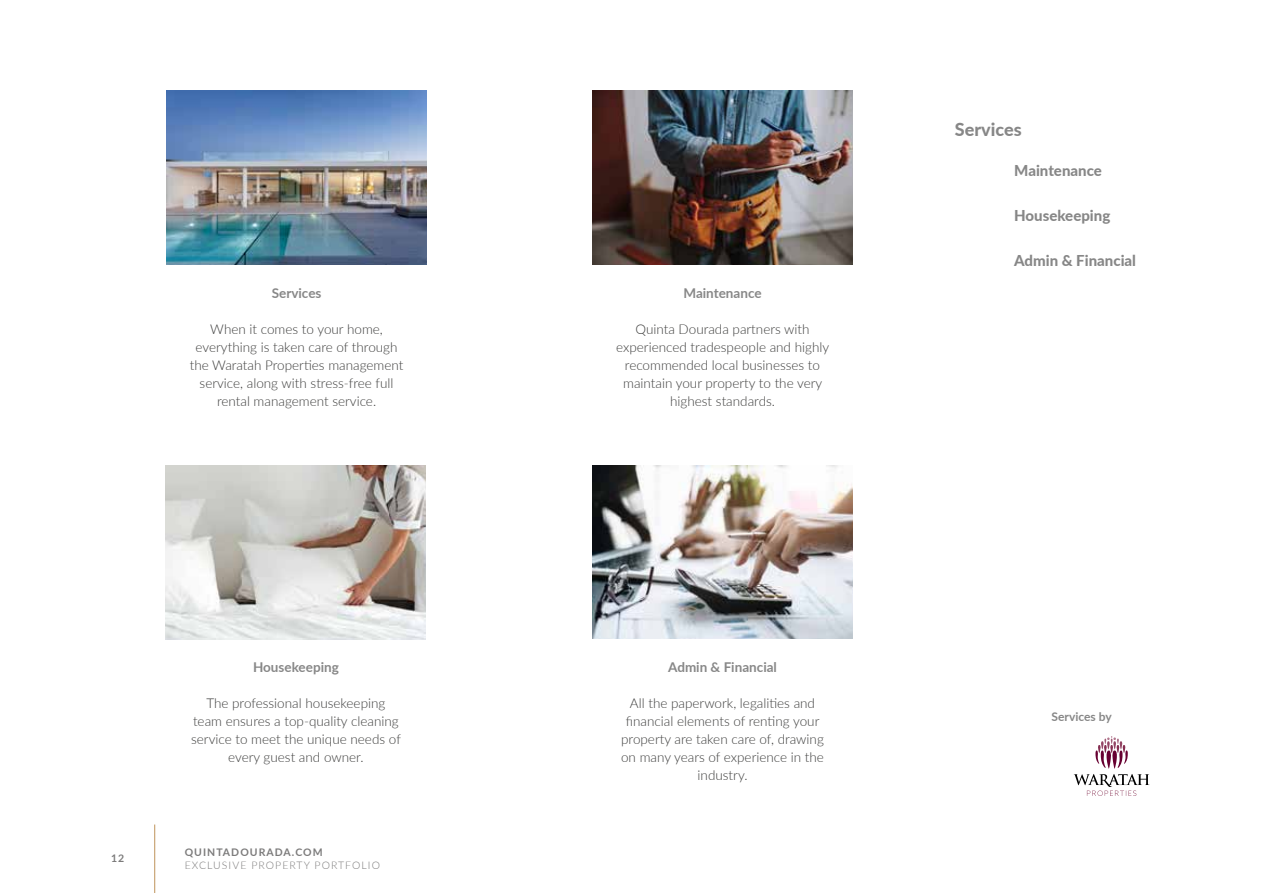
<style>
.page{position:relative;width:1263px;height:893px;background:#fff}
.page>*{position:absolute;margin:0;border:0;box-sizing:border-box;transform-origin:0 0}
.t1{font:800 18px "Lato";color:#878787}
.t2{font:800 15px "Lato";color:#878787}
.t3{font:300 13.5px/18px "Lato";color:#3c3c3b;text-align:center}
.t4{font:700 13.5px "Lato";color:#878787}
.t5{font:700 12px "Lato";color:#878787}
.t6{font:300 10.5px "Lato";letter-spacing:.1em;color:#7c7b7b}
.t7{font:700 10.5px "Lato";letter-spacing:.1em;color:#7c7b7b}
</style>
<div class="page">
<hr style="left:154px;top:824px;width:1px;height:69px;background:#bf945b">
<svg style="left:1074px;top:736px;width:75px;height:60px"></svg>
<img style="left:167px;top:91px;width:260px;height:173px">
<img style="left:592px;top:91px;width:260px;height:173px">
<img style="left:166px;top:466px;width:260px;height:173px">
<img style="left:592px;top:465px;width:260px;height:174px">
<p class="t4" style="left:272px;top:283px;width:51px">Services</p>
<p class="t3" style="left:190px;top:320px;width:215px">When it comes to your home, everything is taken care of through the Waratah Properties management service, along with stress-free full rental management service.</p>
<p class="t7" style="left:111px;top:851px;width:15px">12</p>
<p class="t4" style="left:253px;top:657px;width:87px">Housekeeping</p>
<p class="t3" style="left:191px;top:693px;width:211px">The professional housekeeping team ensures a top-quality cleaning service to meet the unique needs of every guest and owner.</p>
<p class="t7" style="left:185px;top:845px;width:139px">QUINTADOURADA.COM</p>
<p class="t6" style="left:185px;top:858px;width:197px">EXCLUSIVE PROPERTY PORTFOLIO</p>
<p class="t4" style="left:683px;top:283px;width:80px">Maintenance</p>
<p class="t3" style="left:616px;top:320px;width:215px">Quinta Dourada partners with experienced tradespeople and highly recommended local businesses to maintain your property to the very highest standards.</p>
<p class="t4" style="left:668px;top:657px;width:110px">Admin &amp; Financial</p>
<p class="t3" style="left:621px;top:693px;width:204px">All the paperwork, legalities and financial elements of renting your property are taken care of, drawing on many years of experience in the industry.</p>
<h1 class="t1" style="left:955px;top:116px;width:68px">Services</h1>
<p class="t2" style="left:1014px;top:160px;width:89px">Maintenance</p>
<p class="t2" style="left:1014px;top:205px;width:98px">Housekeeping</p>
<p class="t2" style="left:1014px;top:250px;width:123px">Admin &amp; Financial</p>
<p class="t5" style="left:1052px;top:708px;width:62px">Services by</p>
</div>
